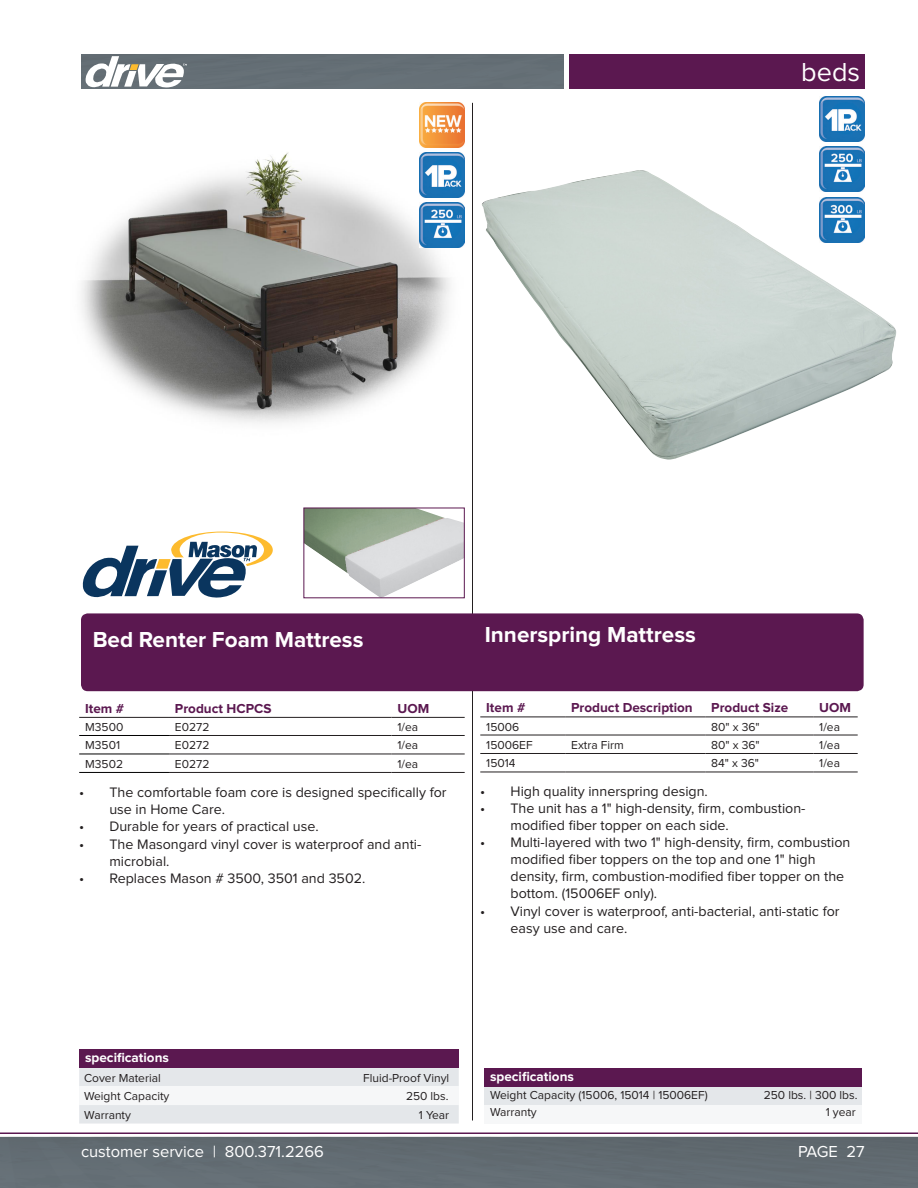
<style>
.page{position:relative;width:918px;height:1188px;background:#fff}
.page>*{position:absolute;margin:0;border:0;box-sizing:border-box;transform-origin:0 0}
.t1{font:27px "Proxima Nova";color:#fff}
.t2{font:700 22.5px "Proxima Nova";color:#fff}
.t3{font:16.5px "Proxima Nova";color:#fff}
.t4{font:14.25px/17.1px "Proxima Nova";color:#231f20}
.Cell_Header{font:700 13.5px "Proxima Nova";color:#5b1850}
.t5{font:700 13.5px "Proxima Nova";color:#fff}
.prdesc_Header{font:700 13.5px "Proxima Nova";color:#5b1850}
.CATNO_Header{font:700 13.5px "Proxima Nova";color:#5b1850}
.prdesc{font:12px "Proxima Nova";color:#231f20}
.Cell{font:12px "Proxima Nova";color:#231f20}
.CATNO{font:12px "Proxima Nova";color:#231f20}
</style>
<div class="page">
<hr style="left:0;top:1132px;width:918px;height:2px;background:#5b1850">
<div style="left:0;top:1137px;width:918px;height:51px;background:#626c72"></div>
<div style="left:81px;top:54px;width:483px;height:35px;background:#656f76"></div>
<div style="left:569px;top:54px;width:296px;height:35px;background:#5b1850"></div>
<svg style="left:86px;top:56px;width:101px;height:32px"></svg>
<hr style="left:472px;top:103px;width:1px;height:1017px;background:#231f20">
<div style="left:81px;top:613px;width:783px;height:78px;background:#5b1850;border-radius:7px"></div>
<img style="left:81px;top:141px;width:381px;height:282px">
<div style="left:484px;top:1068px;width:378px;height:19px;background:#5b1850"></div>
<div style="left:484px;top:1087px;width:378px;height:18px;background:#e4e7ea"></div>
<div style="left:484px;top:1105px;width:378px;height:19px;background:#f6f7f8"></div>
<hr style="left:480px;top:717px;width:85px;height:1px;background:#231f20">
<hr style="left:565px;top:717px;width:140px;height:1px;background:#231f20">
<hr style="left:705px;top:717px;width:108px;height:1px;background:#231f20">
<hr style="left:813px;top:717px;width:45px;height:1px;background:#231f20">
<hr style="left:705px;top:735px;width:108px;height:1px;background:#231f20">
<hr style="left:813px;top:735px;width:45px;height:1px;background:#231f20">
<hr style="left:480px;top:735px;width:85px;height:1px;background:#231f20">
<hr style="left:565px;top:735px;width:140px;height:1px;background:#231f20">
<hr style="left:705px;top:753px;width:108px;height:1px;background:#231f20">
<hr style="left:813px;top:753px;width:45px;height:1px;background:#231f20">
<hr style="left:480px;top:753px;width:85px;height:1px;background:#231f20">
<hr style="left:480px;top:772px;width:85px;height:1px;background:#231f20">
<hr style="left:565px;top:753px;width:140px;height:1px;background:#231f20">
<hr style="left:565px;top:772px;width:140px;height:1px;background:#231f20">
<hr style="left:705px;top:772px;width:108px;height:1px;background:#231f20">
<hr style="left:813px;top:772px;width:45px;height:1px;background:#231f20">
<div style="left:79px;top:1050px;width:380px;height:18px;background:#5b1850"></div>
<div style="left:79px;top:1068px;width:380px;height:56px;background:#e4e7ea"></div>
<div style="left:79px;top:1087px;width:380px;height:18px;background:#f6f7f8"></div>
<svg style="left:82px;top:532px;width:191px;height:66px"></svg>
<img style="left:820px;top:96px;width:45px;height:45px">
<img style="left:482px;top:170px;width:414px;height:290px">
<img style="left:420px;top:103px;width:45px;height:45px">
<img style="left:420px;top:152px;width:45px;height:45px">
<img style="left:420px;top:202px;width:45px;height:45px">
<img style="left:305px;top:510px;width:158px;height:86px">
<hr style="left:79px;top:717px;width:90px;height:1px;background:#231f20">
<hr style="left:169px;top:717px;width:223px;height:1px;background:#231f20">
<hr style="left:392px;top:717px;width:73px;height:1px;background:#231f20">
<hr style="left:169px;top:735px;width:223px;height:1px;background:#231f20">
<hr style="left:392px;top:735px;width:73px;height:1px;background:#231f20">
<hr style="left:79px;top:735px;width:90px;height:1px;background:#000">
<hr style="left:169px;top:754px;width:223px;height:1px;background:#231f20">
<hr style="left:392px;top:754px;width:73px;height:1px;background:#231f20">
<hr style="left:79px;top:754px;width:90px;height:1px;background:#000">
<hr style="left:79px;top:772px;width:90px;height:1px;background:#000">
<hr style="left:169px;top:772px;width:223px;height:1px;background:#231f20">
<hr style="left:392px;top:772px;width:73px;height:1px;background:#231f20">
<img style="left:820px;top:146px;width:45px;height:45px">
<img style="left:820px;top:198px;width:45px;height:44px">
<h1 class="t1" style="left:801px;top:60px;width:60px">beds</h1>
<p class="t2" style="left:93px;top:629px;width:272px">Bed Renter Foam Mattress</p>
<p class="CATNO_Header" style="left:85px;top:702px;width:41px">Item #</p>
<p class="Cell_Header" style="left:175px;top:702px;width:98px">Product HCPCS</p>
<p class="Cell_Header" style="left:398px;top:702px;width:33px">UOM</p>
<p class="CATNO" style="left:85px;top:722px;width:40px">M3500</p>
<p class="Cell" style="left:175px;top:722px;width:36px">E0272</p>
<p class="Cell" style="left:398px;top:722px;width:22px">1/ea</p>
<p class="CATNO" style="left:85px;top:740px;width:36px">M3501</p>
<p class="Cell" style="left:175px;top:740px;width:36px">E0272</p>
<p class="Cell" style="left:398px;top:740px;width:22px">1/ea</p>
<p class="CATNO" style="left:85px;top:758px;width:39px">M3502</p>
<p class="Cell" style="left:175px;top:758px;width:36px">E0272</p>
<p class="Cell" style="left:398px;top:758px;width:22px">1/ea</p>
<p class="t4" style="left:109px;top:785px;width:339px;text-indent:-30px">• The comfortable foam core is designed specifically for use in Home Care.</p>
<p class="t4" style="left:79px;top:819px;width:241px">• Durable for years of practical use.</p>
<p class="t4" style="left:109px;top:836px;width:313px;text-indent:-30px">• The Masongard vinyl cover is waterproof and anti&shy;microbial.</p>
<p class="t4" style="left:79px;top:870px;width:288px">• Replaces Mason # 3500, 3501 and 3502.</p>
<p class="t2" style="left:485px;top:625px;width:213px">Innerspring Mattress</p>
<p class="CATNO_Header" style="left:486px;top:702px;width:41px">Item #</p>
<p class="prdesc_Header" style="left:571px;top:702px;width:123px">Product Description</p>
<p class="Cell_Header" style="left:711px;top:702px;width:79px">Product Size</p>
<p class="Cell_Header" style="left:819px;top:702px;width:33px">UOM</p>
<p class="CATNO" style="left:486px;top:721px;width:34px">15006</p>
<p class="Cell" style="left:711px;top:721px;width:50px">80" x 36"</p>
<p class="Cell" style="left:819px;top:721px;width:22px">1/ea</p>
<p class="CATNO" style="left:486px;top:740px;width:48px">15006EF</p>
<p class="prdesc" style="left:571px;top:740px;width:54px">Extra Firm</p>
<p class="Cell" style="left:711px;top:740px;width:50px">80" x 36"</p>
<p class="Cell" style="left:819px;top:740px;width:22px">1/ea</p>
<p class="CATNO" style="left:486px;top:758px;width:31px">15014</p>
<p class="Cell" style="left:711px;top:758px;width:49px">84" x 36"</p>
<p class="Cell" style="left:819px;top:758px;width:22px">1/ea</p>
<p class="t4" style="left:480px;top:783px;width:229px">• High quality innerspring design.</p>
<p class="t4" style="left:511px;top:800px;width:297px;text-indent:-30px">• The unit has a 1" high-density, firm, combustion&shy;modified fiber topper on each side.</p>
<p class="t4" style="left:511px;top:834px;width:341px;text-indent:-30px">• Multi-layered with two 1" high-density, firm, combustion modified fiber toppers on the top and one 1" high density, firm, combustion-modified fiber topper on the bottom. (15006EF only).</p>
<p class="t4" style="left:511px;top:903px;width:331px;text-indent:-30px">• Vinyl cover is waterproof, anti-bacterial, anti-static for easy use and care.</p>
<p class="t5" style="left:85px;top:1051px;width:85px">specifications</p>
<p class="t5" style="left:490px;top:1070px;width:85px">specifications</p>
<p class="prdesc" style="left:84px;top:1072px;width:78px">Cover Material</p>
<p class="prdesc" style="left:363px;top:1072px;width:88px">Fluid-Proof Vinyl</p>
<p class="prdesc" style="left:84px;top:1091px;width:87px">Weight Capacity</p>
<p class="prdesc" style="left:406px;top:1091px;width:44px">250 lbs.</p>
<p class="prdesc" style="left:84px;top:1109px;width:48px">Warranty</p>
<p class="prdesc" style="left:419px;top:1109px;width:32px">1 Year</p>
<p class="prdesc" style="left:490px;top:1107px;width:48px">Warranty</p>
<p class="prdesc" style="left:826px;top:1107px;width:32px">1 year</p>
<p class="prdesc" style="left:490px;top:1090px;width:219px">Weight Capacity (15006, 15014 | 15006EF)</p>
<p class="prdesc" style="left:764px;top:1090px;width:95px">250 lbs. | 300 lbs.</p>
<p class="t3" style="left:81px;top:1144px;width:244px">customer service | 800.371.2266</p>
<p class="t3" style="left:798px;top:1144px;width:68px">PAGE 27</p>
</div>
